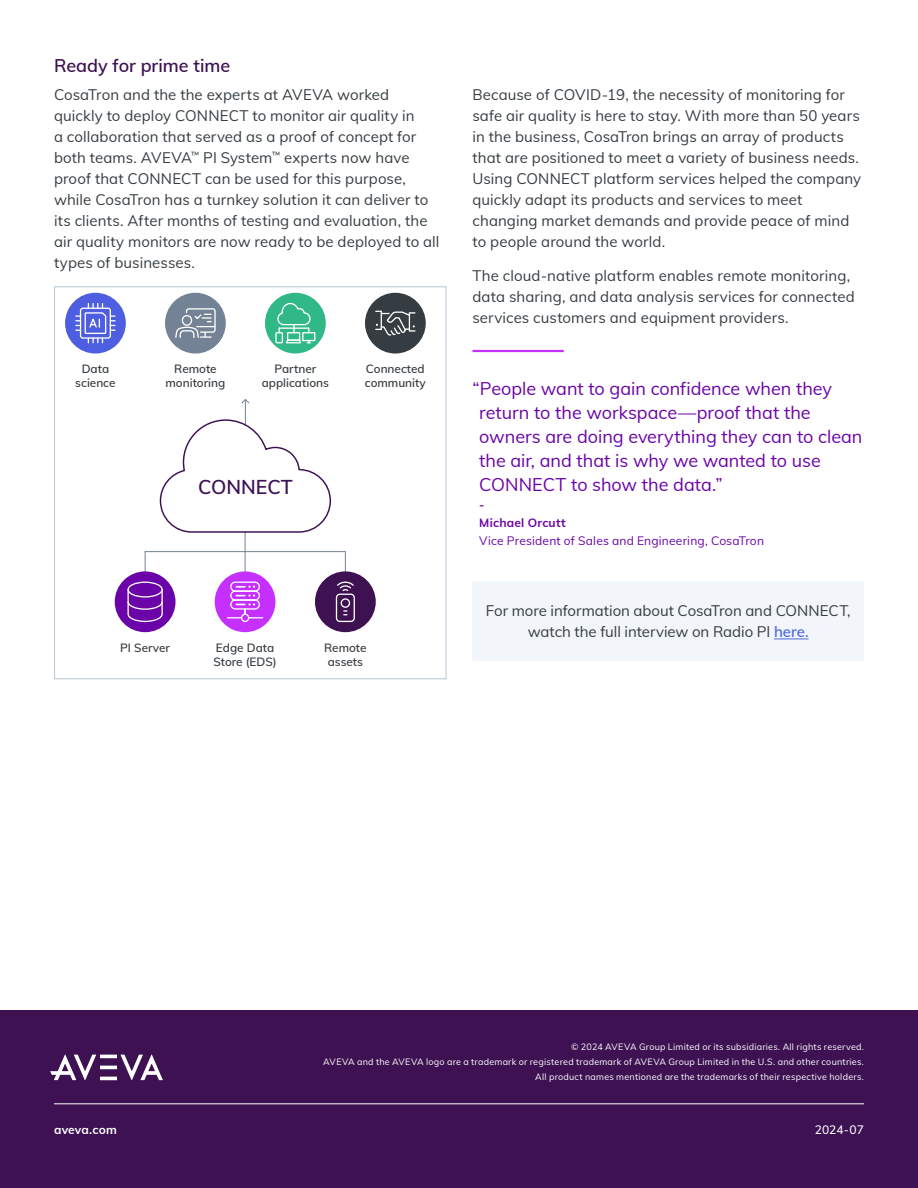
<style>
.page{position:relative;width:918px;height:1188px;background:#fff}
.page>*{position:absolute;margin:0;border:0;box-sizing:border-box;transform-origin:0 0}
.t1{font:600 19.65px "Muli";color:#3d1152}
.Pull_Quote{font:18px/24px "Muli";color:#6b04a8}
.Subheadlines_1{font:600 18px "Muli";letter-spacing:-.005em;color:#3d1152}
.Body_Copy{font:15px/21px "Muli";letter-spacing:.005em;color:#363d42}
.Pull_Quote_Author_Title{font:12px "Muli";letter-spacing:.015em;color:#6b04a8}
.Pull_Quote_Author_Name{font:700 12px "Muli";letter-spacing:.02em;color:#6b04a8}
.t2{font:700 12px "Muli";letter-spacing:.015em;color:#fff}
.t3{font:500 12px "Muli";color:#fff}
.t4{font:600 11.7px/14.1px "Muli";color:#363d42;text-align:center}
.t5{font:9px/15px "Muli";letter-spacing:.025em;color:#fff;text-align:right}
.s1{font-weight:600;color:#4d69e0}
</style>
<div class="page">
<div style="left:0;top:1010px;width:918px;height:178px;background:#3d1152"></div>
<hr style="left:100px;top:1077px;width:17px;height:3px;background:#fff">
<hr style="left:100px;top:1066px;width:17px;height:3px;background:#fff">
<hr style="left:100px;top:1055px;width:17px;height:3px;background:#fff">
<svg style="left:50px;top:1055px;width:46px;height:25px"></svg>
<svg style="left:121px;top:1055px;width:42px;height:25px"></svg>
<hr style="left:54px;top:1104px;width:810px;height:1px;background:#fff">
<hr style="left:472px;top:350px;width:92px;height:2px;background:#c530ff">
<div style="left:472px;top:581px;width:392px;height:79px;background:#f2f5fa"></div>
<hr style="left:774px;top:639px;width:35px;height:1px;background:#4d69e0">
<hr style="left:145px;top:551px;width:200px;height:1px;background:#738294">
<svg style="left:345px;top:552px;width:1px;height:19px"></svg>
<hr style="left:245px;top:532px;width:1px;height:41px;background:#738294">
<div style="left:65px;top:293px;width:61px;height:61px;background:#4d5ee0;border-radius:50%"></div>
<svg style="left:76px;top:304px;width:39px;height:39px"></svg>
<div style="left:265px;top:293px;width:61px;height:61px;background:#30b887;border-radius:50%"></div>
<div style="left:302px;top:332px;width:13px;height:9px;border:1px solid #fff"></div>
<div style="left:275px;top:332px;width:8px;height:11px;border:1px solid #fff"></div>
<svg style="left:277px;top:302px;width:34px;height:47px"></svg>
<div style="left:365px;top:293px;width:61px;height:61px;background:#363d42;border-radius:50%"></div>
<svg style="left:376px;top:310px;width:39px;height:26px"></svg>
<div style="left:165px;top:293px;width:61px;height:61px;background:#738294;border-radius:50%"></div>
<svg style="left:175px;top:308px;width:41px;height:30px"></svg>
<svg style="left:145px;top:552px;width:1px;height:19px"></svg>
<svg style="left:159px;top:399px;width:172px;height:134px"></svg>
<div style="left:115px;top:571px;width:61px;height:61px;background:#6b04a8;border-radius:50%"></div>
<div style="left:215px;top:571px;width:60px;height:61px;background:#c530ff;border-radius:50%"></div>
<div style="left:315px;top:571px;width:61px;height:61px;background:#3d1152;border-radius:50%"></div>
<svg style="left:127px;top:581px;width:36px;height:42px"></svg>
<div style="left:241px;top:614px;width:8px;height:8px;border:1px solid #fff;border-radius:50%"></div>
<div style="left:230px;top:599px;width:30px;height:11px;border:1px solid #fff;border-radius:4px"></div>
<svg style="left:227px;top:603px;width:37px;height:16px"></svg>
<div style="left:230px;top:590px;width:30px;height:11px;border:1px solid #fff;border-radius:4px"></div>
<svg style="left:236px;top:594px;width:19px;height:3px"></svg>
<div style="left:230px;top:582px;width:30px;height:10px;border:1px solid #fff;border-radius:4px"></div>
<svg style="left:236px;top:586px;width:19px;height:2px"></svg>
<svg style="left:335px;top:581px;width:20px;height:42px"></svg>
<div style="left:54px;top:286px;width:393px;height:393px;border:1px solid #beccd6"></div>
<p class="Subheadlines_1" style="left:54px;top:53px;width:178px">Ready for prime time</p>
<p class="Body_Copy" style="left:54px;top:83px;width:387px">CosaTron and the the experts at AVEVA worked quickly to deploy CONNECT to monitor air quality in<br>a collaboration that served as a proof of concept for both teams. AVEVA<sup>™</sup> PI System<sup>™</sup> experts now have proof that CONNECT can be used for this purpose, while CosaTron has a turnkey solution it can deliver to its clients. After months of testing and evaluation, the air quality monitors are now ready to be deployed to all types of businesses.</p>
<p class="Body_Copy" style="left:472px;top:83px;width:390px">Because of COVID-19, the necessity of monitoring for safe air quality is here to stay. With more than 50 years in the business, CosaTron brings an array of products that are positioned to meet a variety of business needs.<br>Using CONNECT platform services helped the company quickly adapt its products and services to meet changing market demands and provide peace of mind to people around the world.</p>
<p class="Body_Copy" style="left:472px;top:265px;width:384px">The cloud-native platform enables remote monitoring, data sharing, and data analysis services for connected services customers and equipment providers.</p>
<p class="t4" style="left:75px;top:361px;width:42px">Data science</p>
<p class="t4" style="left:166px;top:361px;width:61px">Remote monitoring</p>
<p class="t4" style="left:262px;top:361px;width:69px">Partner applications</p>
<p class="t4" style="left:365px;top:361px;width:63px;text-align:left">Connected community</p>
<p class="t1" style="left:198px;top:473px;width:96px">CONNECT</p>
<p class="t4" style="left:120px;top:640px;width:51px">PI Server</p>
<p class="t4" style="left:213px;top:640px;width:65px;text-align:left">Edge Data<br>Store (EDS)</p>
<p class="t4" style="left:324px;top:640px;width:44px">Remote assets</p>
<p class="Pull_Quote" style="left:479px;top:376px;width:385px;text-indent:-7px">“People want to gain confidence when they return to the workspace—proof that the owners are doing everything they can to clean the air, and that is why we wanted to use CONNECT to show the data.”</p>
<p class="Pull_Quote_Author_Name" style="left:479px;top:496px;width:7px">-</p>
<p class="Pull_Quote_Author_Name" style="left:479px;top:514px;width:88px">Michael Orcutt</p>
<p class="Pull_Quote_Author_Title" style="left:479px;top:532px;width:286px">Vice President of Sales and Engineering, CosaTron</p>
<p class="Body_Copy" style="left:486px;top:600px;width:367px;text-align:center">For more information about CosaTron and CONNECT, watch the full interview on Radio PI <span class="s1">here.</span></p>
<p class="t2" style="left:54px;top:1121px;width:64px">aveva.com</p>
<p class="t5" style="left:323px;top:1039px;width:542px">© 2024 AVEVA Group Limited or its subsidiaries. All rights reserved.<br>AVEVA and the AVEVA logo are a trademark or registered trademark of AVEVA Group Limited in the U.S. and other countries.<br>All product names mentioned are the trademarks of their respective holders.</p>
<p class="t3" style="left:815px;top:1121px;width:51px">2024-07</p>
</div>
